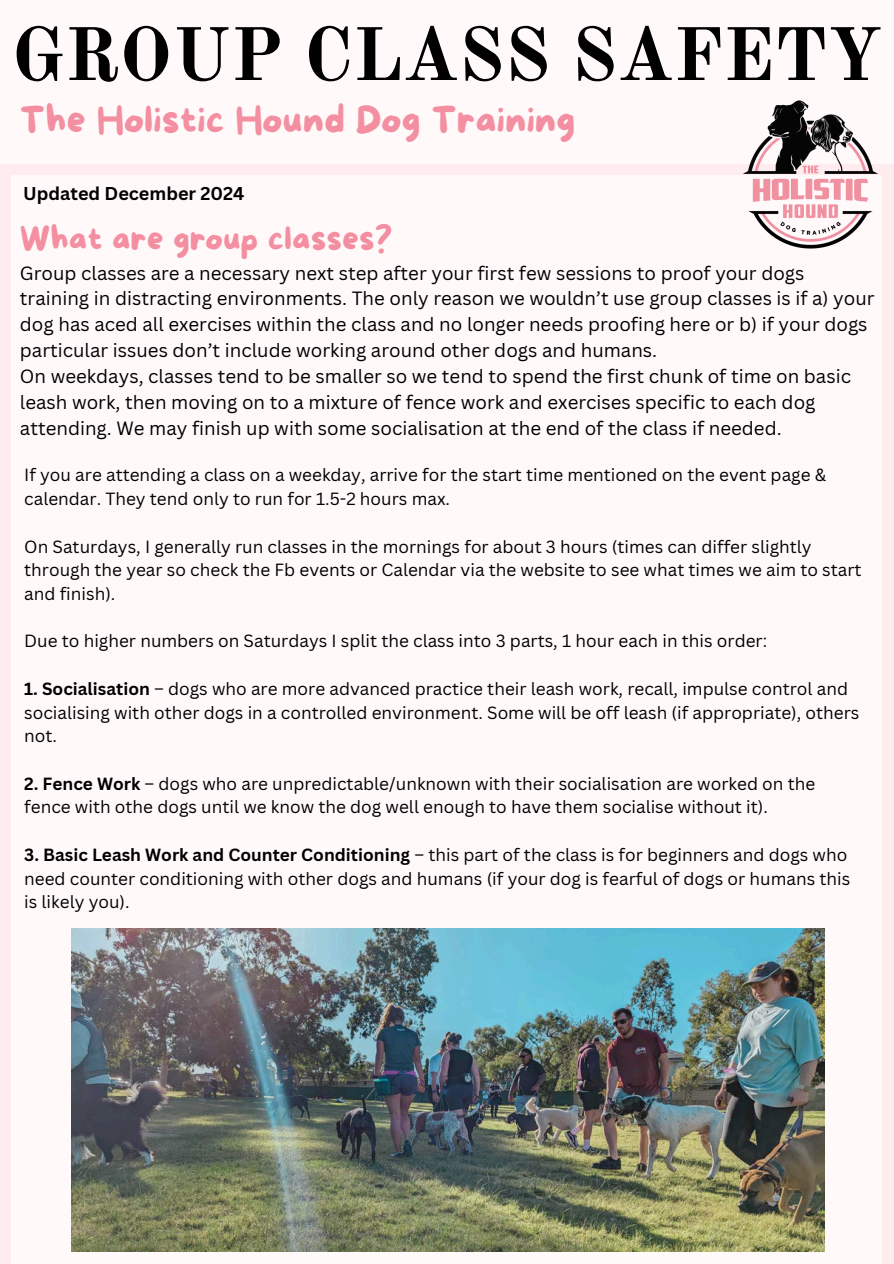
<style>
.page{position:relative;width:894px;height:1264px;background:#fff}
.page>*{position:absolute;margin:0;border:0;box-sizing:border-box;transform-origin:0 0}
.t1{font:700 74.25px "Old Standard";color:#000}
.t2{font:37.95px "More Sugar";color:#f48fa1}
.t3{font:33px "More Sugar";color:#f48fa1}
.t4{font:18.75px/25.8px "Canva Sans";color:#000}
.t5{font:700 18.15px "Canva Sans";color:#000}
.t6{font:17.1px/23.7px "Canva Sans";color:#000}
.s1{font-weight:700}
</style>
<div class="page">
<div style="left:0;top:0;width:893px;height:1263px;background:#ffecef"></div>
<div style="left:0;top:0;width:893px;height:163px;background:#fff"></div>
<div style="left:11px;top:175px;width:871px;height:1088px;background:#fff"></div>
<img style="left:702px;top:100px;width:191px;height:149px">
<img style="left:71px;top:928px;width:753px;height:323px">
<h1 class="t1" style="left:11px;top:9px;width:872px">GROUP CLASS SAFETY</h1>
<p class="t2" style="left:20px;top:99px;width:556px">The Holistic Hound Dog Training</p>
<p class="t5" style="left:23px;top:181px;width:223px">Updated December 2024</p>
<p class="t3" style="left:20px;top:221px;width:374px">What are group classes?</p>
<h2 class="t4" style="left:20px;top:259px;width:856px">Group classes are a necessary next step after your first few sessions to proof your dogs training in distracting environments. The only reason we wouldn’t use group classes is if a) your dog has aced all exercises within the class and no longer needs proofing here or b) if your dogs particular issues don’t include working around other dogs and humans.</h2>
<p class="t4" style="left:20px;top:363px;width:832px">On weekdays, classes tend to be smaller so we tend to spend the first chunk of time on basic leash work, then moving on to a mixture of fence work and exercises specific to each dog attending. We may finish up with some socialisation at the end of the class if needed.</p>
<h4 class="t6" style="left:24px;top:463px;width:803px">If you are attending a class on a weekday, arrive for the start time mentioned on the event page &amp; calendar. They tend only to run for 1.5-2 hours max.</h4>
<h3 class="t6" style="left:24px;top:534px;width:838px">On Saturdays, I generally run classes in the mornings for about 3 hours (times can differ slightly through the year so check the Fb events or Calendar via the website to see what times we aim to start and finish).</h3>
<p class="t6" style="left:24px;top:629px;width:744px">Due to higher numbers on Saturdays I split the class into 3 parts, 1 hour each in this order:</p>
<p class="t6" style="left:24px;top:676px;width:836px"><span class="s1">1. Socialisation</span> – dogs who are more advanced practice their leash work, recall, impulse control and socialising with other dogs in a controlled environment. Some will be off leash (if appropriate), others not.</p>
<p class="t6" style="left:24px;top:771px;width:792px"><span class="s1">2. Fence Work</span> – dogs who are unpredictable/unknown with their socialisation are worked on the fence with othe dogs until we know the dog well enough to have them socialise without it).</p>
<p class="t6" style="left:24px;top:842px;width:827px"><span class="s1">3. Basic Leash Work and Counter Conditioning</span> – this part of the class is for beginners and dogs who need counter conditioning with other dogs and humans (if your dog is fearful of dogs or humans this is likely you).</p>
</div>
